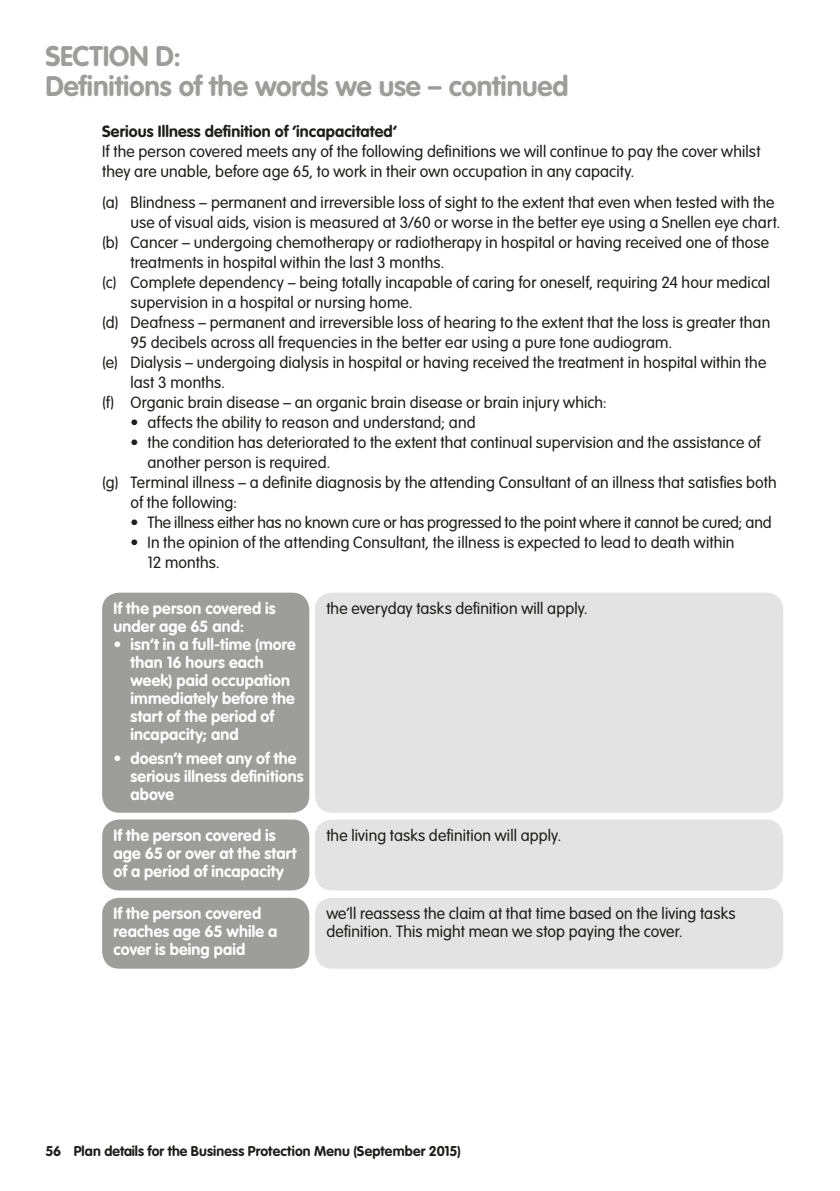
<style>
.page{position:relative;width:840px;height:1191px;background:#fff}
.page>*{position:absolute;margin:0;border:0;box-sizing:border-box;transform-origin:0 0}
.t1{font:700 28px/30px "VAG Rounded LT";letter-spacing:-.01em;color:#9d9d9c}
.t2{font:300 16px/20px "VAG Rounded LT";letter-spacing:.01em;color:#1d1d1b}
.t3{font:700 16px/18px "VAG Rounded LT";letter-spacing:.01em;color:#fff}
.t4{font:300 16px "VAG Rounded LT";letter-spacing:-.01em;color:#1d1d1b}
.t5{font:700 16px "VAG Rounded LT";letter-spacing:.01em;color:#1d1d1b}
.t6{font:700 14px "VAG Rounded LT";letter-spacing:.01em;color:#1d1d1b}
</style>
<div class="page">
<div style="left:315px;top:592px;width:467px;height:220px;background:#e3e3e3;border-radius:17px"></div>
<div style="left:315px;top:819px;width:467px;height:71px;background:#e3e3e3;border-radius:17px"></div>
<div style="left:315px;top:897px;width:467px;height:71px;background:#e3e3e3;border-radius:17px"></div>
<div style="left:102px;top:592px;width:207px;height:220px;background:#9d9d9c;border-radius:17px"></div>
<div style="left:102px;top:819px;width:207px;height:71px;background:#9d9d9c;border-radius:17px"></div>
<div style="left:102px;top:897px;width:207px;height:71px;background:#9d9d9c;border-radius:17px"></div>
<h1 class="t1" style="left:45px;top:43px;width:524px">SECTION D:<br>Definitions of the words we use – continued</h1>
<p class="t5" style="left:102px;top:122px;width:296px">Serious Illness definition of ‘incapacitated’</p>
<p class="t2" style="left:102px;top:142px;width:659px">If the person covered meets any of the following definitions we will continue to pay the cover whilst they are unable, before age 65, to work in their own occupation in any capacity.</p>
<p class="t2" style="left:102px;top:193px;width:673px">(a) Blindness – permanent and irreversible loss of sight to the extent that even when tested with the</p>
<p class="t2" style="left:130px;top:213px;width:651px">use of visual aids, vision is measured at 3/60 or worse in the better eye using a Snellen eye chart.</p>
<p class="t2" style="left:102px;top:233px;width:668px">(b) Cancer – undergoing chemotherapy or radiotherapy in hospital or having received one of those</p>
<p class="t2" style="left:130px;top:253px;width:315px">treatments in hospital within the last 3 months.</p>
<p class="t2" style="left:102px;top:273px;width:669px">(c) Complete dependency – being totally incapable of caring for oneself, requiring 24 hour medical</p>
<p class="t2" style="left:130px;top:293px;width:283px">supervision in a hospital or nursing home.</p>
<p class="t2" style="left:102px;top:313px;width:669px">(d) Deafness – permanent and irreversible loss of hearing to the extent that the loss is greater than</p>
<p class="t2" style="left:130px;top:333px;width:543px">95 decibels across all frequencies in the better ear using a pure tone audiogram.</p>
<p class="t2" style="left:102px;top:353px;width:665px">(e) Dialysis – undergoing dialysis in hospital or having received the treatment in hospital within the</p>
<p class="t2" style="left:130px;top:373px;width:96px">last 3 months.</p>
<p class="t2" style="left:102px;top:393px;width:506px">(f) Organic brain disease – an organic brain disease or brain injury which:</p>
<p class="t2" style="left:130px;top:413px;width:346px">• affects the ability to reason and understand; and</p>
<p class="t2" style="left:130px;top:433px;width:631px">• the condition has deteriorated to the extent that continual supervision and the assistance of</p>
<p class="t2" style="left:147px;top:453px;width:184px">another person is required.</p>
<p class="t2" style="left:102px;top:473px;width:675px">(g) Terminal illness – a definite diagnosis by the attending Consultant of an illness that satisfies both</p>
<p class="t2" style="left:130px;top:493px;width:108px">of the following:</p>
<p class="t4" style="left:130px;top:513px;width:642px">• The illness either has no known cure or has progressed to the point where it cannot be cured; and</p>
<p class="t2" style="left:147px;top:533px;width:588px;text-indent:-17px">• In the opinion of the attending Consultant, the illness is expected to lead to death within<br>12 months.</p>
<p class="t3" style="left:113px;top:600px;width:164px">If the person covered is under age 65 and:</p>
<p class="t3" style="left:130px;top:636px;width:167px;text-indent:-17px">• isn’t in a full-time (more than 16 hours each week) paid occupation immediately before the start of the period of incapacity; and</p>
<p class="t3" style="left:130px;top:749px;width:174px;text-indent:-17px">• doesn’t meet any of the serious illness definitions above</p>
<p class="t2" style="left:326px;top:599px;width:263px">the everyday tasks definition will apply.</p>
<p class="t3" style="left:113px;top:826px;width:184px">If the person covered is age 65 or over at the start of a period of incapacity</p>
<p class="t2" style="left:326px;top:825px;width:236px">the living tasks definition will apply.</p>
<p class="t3" style="left:113px;top:905px;width:165px">If the person covered reaches age 65 while a cover is being paid</p>
<p class="t2" style="left:326px;top:905px;width:410px;line-height:18px">we’ll reassess the claim at that time based on the living tasks definition. This might mean we stop paying the cover.</p>
<p class="t6" style="left:45px;top:1143px;width:416px">56 Plan details for the Business Protection Menu (September 2015)</p>
</div>
